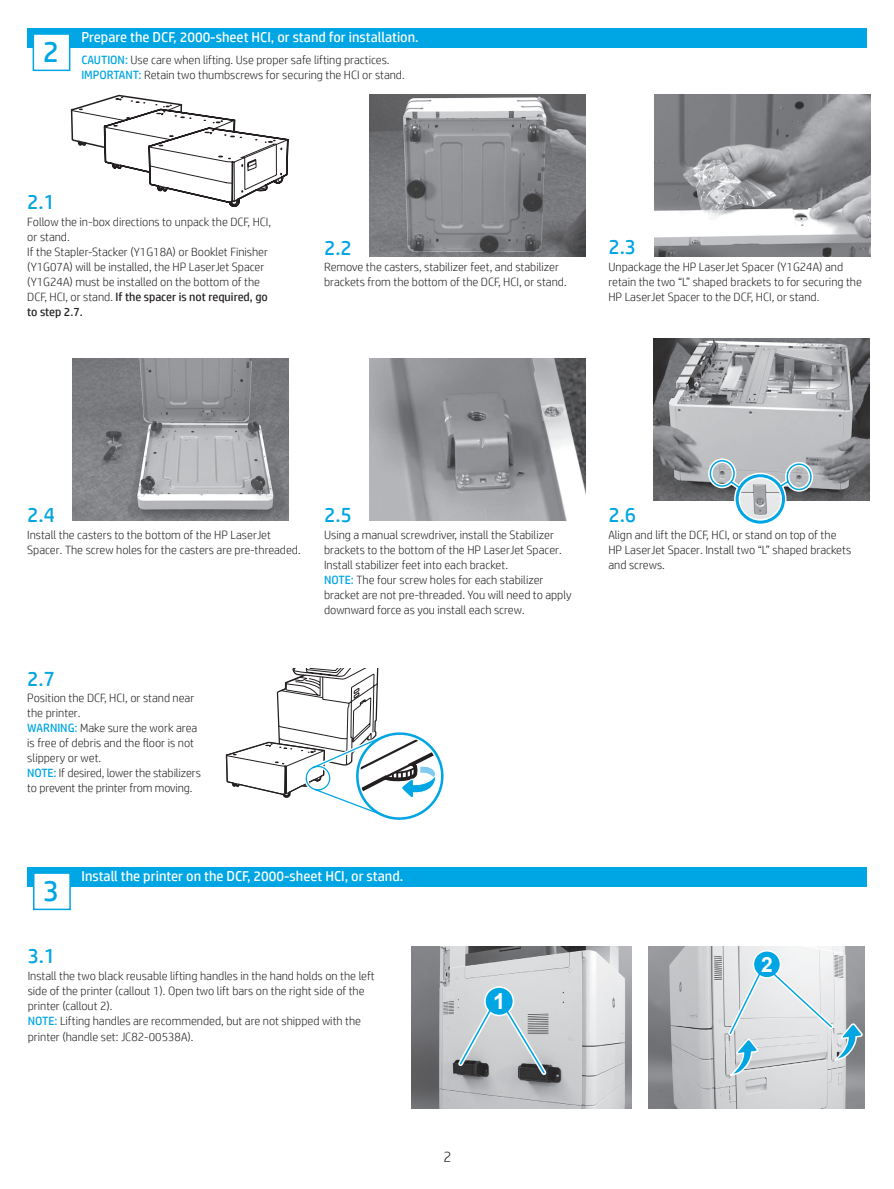
<style>
.page{position:relative;width:894px;height:1189px;background:#fff}
.page>*{position:absolute;margin:0;border:0;box-sizing:border-box;transform-origin:0 0}
.t1{font:30px "HP Simplified";color:#00a5e3}
.t2{font:21px "HP Simplified";color:#00a5e3}
.t3{font:300 15px "HP Simplified";color:#231f20}
.t4{font:14.25px "HP Simplified";color:#fff}
.t5{font:300 12px/15px "HP Simplified";color:#231f20}
.s1{font-weight:400;color:#00a5e3}
.s2{font-weight:400}
</style>
<div class="page">
<img style="left:411px;top:946px;width:220px;height:162px">
<svg style="left:485px;top:987px;width:28px;height:28px"></svg>
<div style="left:484px;top:986px;width:30px;height:30px;border:2px solid #fff;border-radius:50%"></div>
<svg style="left:226px;top:668px;width:211px;height:152px"></svg>
<svg style="left:71px;top:95px;width:217px;height:112px"></svg>
<img style="left:648px;top:946px;width:216px;height:162px">
<svg style="left:753px;top:950px;width:27px;height:27px"></svg>
<div style="left:752px;top:950px;width:29px;height:28px;border:2px solid #fff;border-radius:50%"></div>
<img style="left:654px;top:95px;width:216px;height:161px">
<img style="left:369px;top:358px;width:216px;height:162px">
<div style="left:27px;top:867px;width:839px;height:19px;background:#00a5e3"></div>
<div style="left:33px;top:872px;width:38px;height:38px;background:#fff;border:2px solid #00a5e3"></div>
<div style="left:27px;top:28px;width:839px;height:19px;background:#00a5e3"></div>
<div style="left:33px;top:33px;width:37px;height:38px;background:#fff;border:2px solid #00a5e3"></div>
<img style="left:369px;top:95px;width:216px;height:161px">
<img style="left:72px;top:358px;width:216px;height:162px">
<img style="left:653px;top:339px;width:216px;height:161px">
<img style="left:740px;top:494px;width:42px;height:28px">
<div style="left:733px;top:472px;width:53px;height:52px;border:6px solid #fff;border-radius:50%"></div>
<svg style="left:705px;top:456px;width:110px;height:38px;background:#aabac1"></svg>
<div style="left:735px;top:474px;width:49px;height:49px;border:3px solid #00a5e3;border-radius:50%"></div>
<svg style="left:454px;top:992px;width:96px;height:87px;background:#abbac1"></svg>
<svg style="left:724px;top:956px;width:138px;height:121px;background:#cad6dc"></svg>
<h1 class="t1" style="left:43px;top:32px;width:18px">2</h1>
<p class="t4" style="left:81px;top:28px;width:339px">Prepare the DCF, 2000-sheet HCI, or stand for installation.</p>
<p class="t5" style="left:81px;top:52px;width:325px"><span class="s1">CAUTION:</span> Use care when lifting. Use proper safe lifting practices.<br><span class="s1">IMPORTANT:</span> Retain two thumbscrews for securing the HCI or stand.</p>
<h2 class="t2" style="left:27px;top:188px;width:29px">2.1</h2>
<p class="t5" style="left:27px;top:214px;width:245px">Follow the in-box directions to unpack the DCF, HCI, or stand.<br>If the Stapler-Stacker (Y1G18A) or Booklet Finisher (Y1G07A) will be installed, the HP LaserJet Spacer (Y1G24A) must be installed on the bottom of the DCF, HCI, or stand. <span class="s2">If the spacer is not required, go to step 2.7.</span></p>
<h2 class="t2" style="left:324px;top:233px;width:29px">2.2</h2>
<h2 class="t2" style="left:608px;top:233px;width:29px">2.3</h2>
<p class="t5" style="left:324px;top:259px;width:244px">Remove the casters, stabilizer feet, and stabilizer brackets from the bottom of the DCF, HCI, or stand.</p>
<p class="t5" style="left:608px;top:259px;width:255px">Unpackage the HP LaserJet Spacer (Y1G24A) and retain the two “L” shaped brackets to for securing the<br>HP LaserJet Spacer to the DCF, HCI, or stand.</p>
<h2 class="t2" style="left:27px;top:501px;width:29px">2.4</h2>
<h2 class="t2" style="left:608px;top:500px;width:29px">2.6</h2>
<h2 class="t2" style="left:324px;top:501px;width:29px">2.5</h2>
<p class="t5" style="left:27px;top:526px;width:275px">Install the casters to the bottom of the HP LaserJet<br>Spacer. The screw holes for the casters are pre-threaded.</p>
<p class="t5" style="left:324px;top:526px;width:249px">Using a manual screwdriver, install the Stabilizer brackets to the bottom of the HP LaserJet Spacer.<br>Install stabilizer feet into each bracket.<br><span class="s1">NOTE:</span> The four screw holes for each stabilizer bracket are not pre-threaded. You will need to apply downward force as you install each screw.</p>
<p class="t5" style="left:608px;top:526px;width:244px">Align and lift the DCF, HCI, or stand on top of the<br>HP LaserJet Spacer. Install two “L” shaped brackets and screws.</p>
<h2 class="t2" style="left:27px;top:664px;width:29px">2.7</h2>
<p class="t5" style="left:27px;top:690px;width:175px">Position the DCF, HCI, or stand near the printer.<br><span class="s1">WARNING:</span> Make sure the work area is free of debris and the floor is not slippery or wet.<br><span class="s1">NOTE:</span> If desired, lower the stabilizers to prevent the printer from moving.</p>
<h1 class="t1" style="left:43px;top:871px;width:18px">3</h1>
<h2 class="t2" style="left:28px;top:942px;width:29px">3.1</h2>
<p class="t4" style="left:81px;top:867px;width:323px">Install the printer on the DCF, 2000-sheet HCI, or stand.</p>
<p class="t5" style="left:28px;top:968px;width:348px">Install the two black reusable lifting handles in the hand holds on the left side of the printer (callout 1). Open two lift bars on the right side of the printer (callout 2).<br><span class="s1">NOTE:</span> Lifting handles are recommended, but are not shipped with the printer (handle set: JC82-00538A).</p>
<p class="t3" style="left:443px;top:1146px;width:10px">2</p>
</div>
